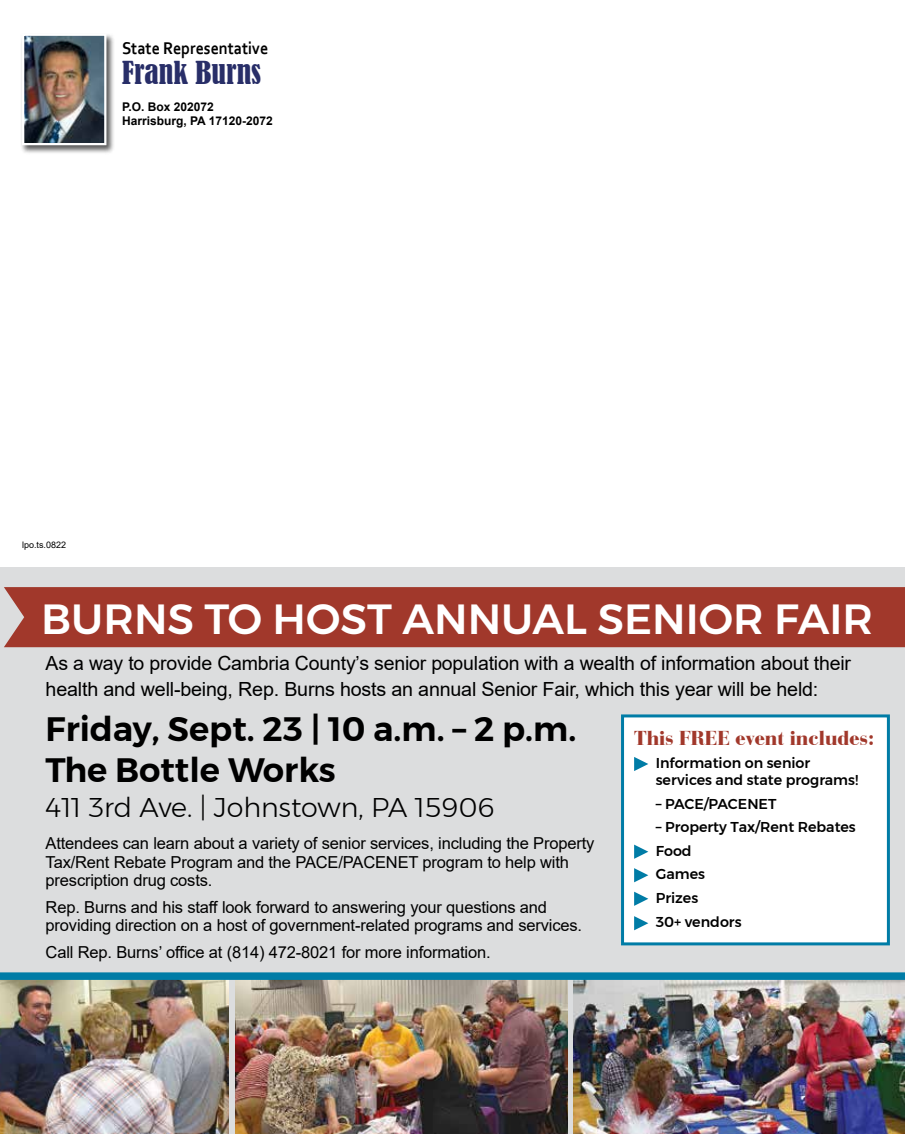
<style>
.page{position:relative;width:905px;height:1134px;background:#fff}
.page>*{position:absolute;margin:0;border:0;box-sizing:border-box;transform-origin:0 0}
.t1{font:500 42px "Montserrat";color:#fff}
.t2{font:600 33.75px/40.5px "Montserrat";color:#000}
.t3{font:condensed 29.7px "Bernard";color:#282e68}
.t4{font:300 27px "Montserrat";color:#000}
.t5{font:900 21px "Bauer Bodoni BT";color:#a1382b}
.t6{font:19.5px/25.5px "Arial";letter-spacing:-.01em;color:#000}
.t7{font:700 17.85px "Corbel";color:#000;scale:.9 1}
.t8{font:16.5px/18.8px "Arial";letter-spacing:-.01em;color:#000}
.t9{font:500 14.25px/23.7px "Montserrat";color:#000}
.t10{font:700 12px/14.4px "Arial";color:#000}
.t11{font:9px "Arial";color:#000}
</style>
<div class="page">
<div style="left:0;top:567px;width:904px;height:567px;background:#dcddde"></div>
<div style="left:621px;top:714px;width:268px;height:231px;background:#fff;border:3px solid #007ca6"></div>
<svg style="left:634px;top:757px;width:14px;height:14px"></svg>
<svg style="left:634px;top:845px;width:14px;height:14px"></svg>
<svg style="left:634px;top:868px;width:14px;height:14px"></svg>
<svg style="left:634px;top:892px;width:14px;height:14px"></svg>
<svg style="left:634px;top:916px;width:14px;height:14px"></svg>
<div style="left:21px;top:33px;width:94px;height:121px;background:#000;opacity:.65"></div>
<img style="left:25px;top:37px;width:78px;height:105px">
<div style="left:22px;top:34px;width:84px;height:111px;border:2px solid #fff"></div>
<hr style="left:904px;top:242px;width:1px;height:66px;background:#a1382b">
<div style="left:4px;top:587px;width:900px;height:60px;background:#a1382b"></div>
<img style="left:0;top:980px;width:229px;height:154px">
<img style="left:236px;top:980px;width:331px;height:154px">
<img style="left:573px;top:980px;width:331px;height:154px">
<div style="left:0;top:972px;width:904px;height:8px;background:#007ca6"></div>
<p class="t7" style="left:122px;top:37px;width:164px">State Representative</p>
<h3 class="t3" style="left:122px;top:55px;width:141px">Frank Burns</h3>
<p class="t10" style="left:122px;top:99px;width:152px">P.O. Box 202072<br>Harrisburg, PA 17120-2072</p>
<p class="t11" style="left:22px;top:539px;width:46px">lpo.ts.0822</p>
<h1 class="t1" style="left:41px;top:586px;width:833px">BURNS TO HOST ANNUAL SENIOR FAIR</h1>
<p class="t6" style="left:46px;top:651px;width:807px">As a way to provide Cambria County’s senior population with a wealth of information about their health and well-being, Rep. Burns hosts an annual Senior Fair, which this year will be held:</p>
<h2 class="t2" style="left:46px;top:709px;width:532px">Friday, Sept. 23 | 10 a.m. – 2 p.m.<br>The Bottle Works</h2>
<h3 class="t4" style="left:46px;top:787px;width:451px">411 3rd Ave. | Johnstown, PA 15906</h3>
<p class="t8" style="left:46px;top:834px;width:550px">Attendees can learn about a variety of senior services, including the Property<br>Tax/Rent Rebate Program and the PACE/PACENET program to help with prescription drug costs.</p>
<p class="t8" style="left:46px;top:897px;width:538px">Rep. Burns and his staff look forward to answering your questions and providing direction on a host of government-related programs and services.</p>
<p class="t8" style="left:46px;top:942px;width:446px">Call Rep. Burns’ office at (814) 472-8021 for more information.</p>
<p class="t5" style="left:634px;top:724px;width:242px">This FREE event includes:</p>
<p class="t9" style="left:655px;top:754px;width:204px;line-height:17.1px">Information on senior services and state programs!</p>
<p class="t9" style="left:655px;top:792px;width:122px">– PACE/PACENET</p>
<p class="t9" style="left:655px;top:815px;width:202px">– Property Tax/Rent Rebates<br>Food<br>Games<br>Prizes<br>30+ vendors</p>
</div>
